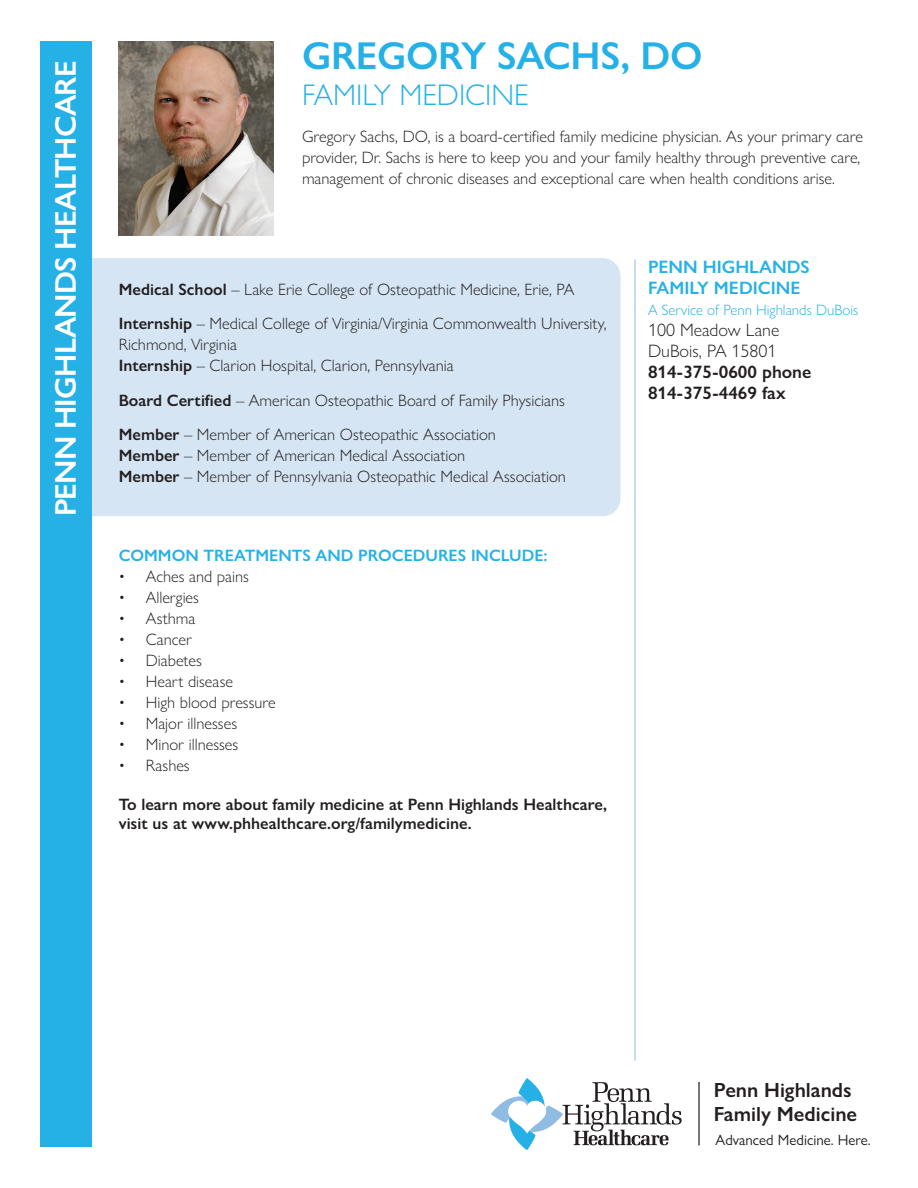
<style>
.page{position:relative;width:918px;height:1188px;background:#fff}
.page>*{position:absolute;margin:0;border:0;box-sizing:border-box;transform-origin:0 0}
.t1{font:600 39px "Gill Sans Nova";letter-spacing:-.01em;color:#26b1e6}
.t2{font:600 30px "Gill Sans Nova";letter-spacing:-.025em;color:#fff}
.t3{font:300 30px "Gill Sans Nova";color:#26b1e6}
.t4{font:600 20.55px/24.3px "Gill Sans Nova";color:#231f20}
.t5{font:600 18px/21px "Gill Sans Nova";color:#231f20}
.t6{font:600 18px/21px "Gill Sans Nova";color:#26b1e6}
.t7{font:300 18px/21px "Gill Sans Nova";color:#231f20}
.t8{font:300 16.5px/21px "Gill Sans Nova";color:#231f20}
.t9{font:600 16.5px/19.5px "Gill Sans Nova";color:#231f20}
.t10{font:600 16.5px "Gill Sans Nova";color:#26b1e6}
.t11{font:300 15px "Gill Sans Nova";color:#26b1e6}
.t12{font:15px "Gill Sans Nova";color:#231f20}
.s1{font-weight:600}
</style>
<div class="page">
<img style="left:119px;top:41px;width:154px;height:194px">
<div style="left:59px;top:258px;width:562px;height:258px;background:#d6e5f4;border-radius:18px"></div>
<div style="left:41px;top:41px;width:51px;height:1106px;background:#26b1e6"></div>
<hr style="left:635px;top:260px;width:1px;height:801px;background:#90bce4">
<svg style="left:491px;top:1078px;width:191px;height:72px"></svg>
<hr style="left:698px;top:1082px;width:2px;height:63px;background:#231f20">
<h2 class="t2" style="left:47px;top:516px;width:457px;rotate:-90deg">PENN HIGHLANDS HEALTHCARE</h2>
<h1 class="t1" style="left:302px;top:32px;width:402px">GREGORY SACHS, DO</h1>
<h2 class="t3" style="left:302px;top:77px;width:228px">FAMILY MEDICINE</h2>
<p class="t8" style="left:302px;top:125px;width:563px">Gregory Sachs, DO, is a board-certified family medicine physician. As your primary care provider, Dr. Sachs is here to keep you and your family healthy through preventive care, management of chronic diseases and exceptional care when health conditions arise.</p>
<p class="t8" style="left:119px;top:272px;width:489px;line-height:34.5px"><span class="s1">Medical School</span> – Lake Erie College of Osteopathic Medicine, Erie, PA<br><span class="s1">Internship</span> – Medical College of Virginia/Virginia Commonwealth University,</p>
<p class="t8" style="left:119px;top:334px;width:336px">Richmond, Virginia<br><span class="s1">Internship</span> – Clarion Hospital, Clarion, Pennsylvania</p>
<p class="t8" style="left:119px;top:383px;width:448px;line-height:34.5px"><span class="s1">Board Certified</span> – American Osteopathic Board of Family Physicians<br><span class="s1">Member</span> – Member of American Osteopathic Association</p>
<p class="t8" style="left:119px;top:445px;width:449px"><span class="s1">Member</span> – Member of American Medical Association<br><span class="s1">Member</span> – Member of Pennsylvania Osteopathic Medical Association</p>
<p class="t10" style="left:119px;top:545px;width:430px">COMMON TREATMENTS AND PROCEDURES INCLUDE:</p>
<p class="t8" style="left:119px;top:565px;width:132px">• Aches and pains</p>
<p class="t8" style="left:119px;top:586px;width:82px">• Allergies</p>
<p class="t8" style="left:119px;top:607px;width:78px">• Asthma</p>
<p class="t8" style="left:119px;top:628px;width:75px">• Cancer</p>
<p class="t8" style="left:119px;top:649px;width:85px">• Diabetes</p>
<p class="t8" style="left:119px;top:670px;width:116px">• Heart disease</p>
<p class="t8" style="left:119px;top:691px;width:158px">• High blood pressure</p>
<p class="t8" style="left:119px;top:712px;width:120px">• Major illnesses</p>
<p class="t8" style="left:119px;top:733px;width:121px">• Minor illnesses</p>
<p class="t8" style="left:119px;top:754px;width:72px">• Rashes</p>
<p class="t9" style="left:119px;top:794px;width:490px">To learn more about family medicine at Penn Highlands Healthcare, visit us at www.phhealthcare.org/familymedicine.</p>
<p class="t6" style="left:648px;top:256px;width:163px">PENN HIGHLANDS<br>FAMILY MEDICINE</p>
<p class="t11" style="left:648px;top:300px;width:212px">A Service of Penn Highlands DuBois</p>
<p class="t7" style="left:648px;top:319px;width:133px">100 Meadow Lane<br>DuBois, PA 15801</p>
<p class="t5" style="left:648px;top:361px;width:165px">814-375-0600 phone<br>814-375-4469 fax</p>
<p class="t4" style="left:714px;top:1078px;width:145px">Penn Highlands<br>Family Medicine</p>
<p class="t12" style="left:716px;top:1131px;width:157px">Advanced Medicine. Here.</p>
</div>
